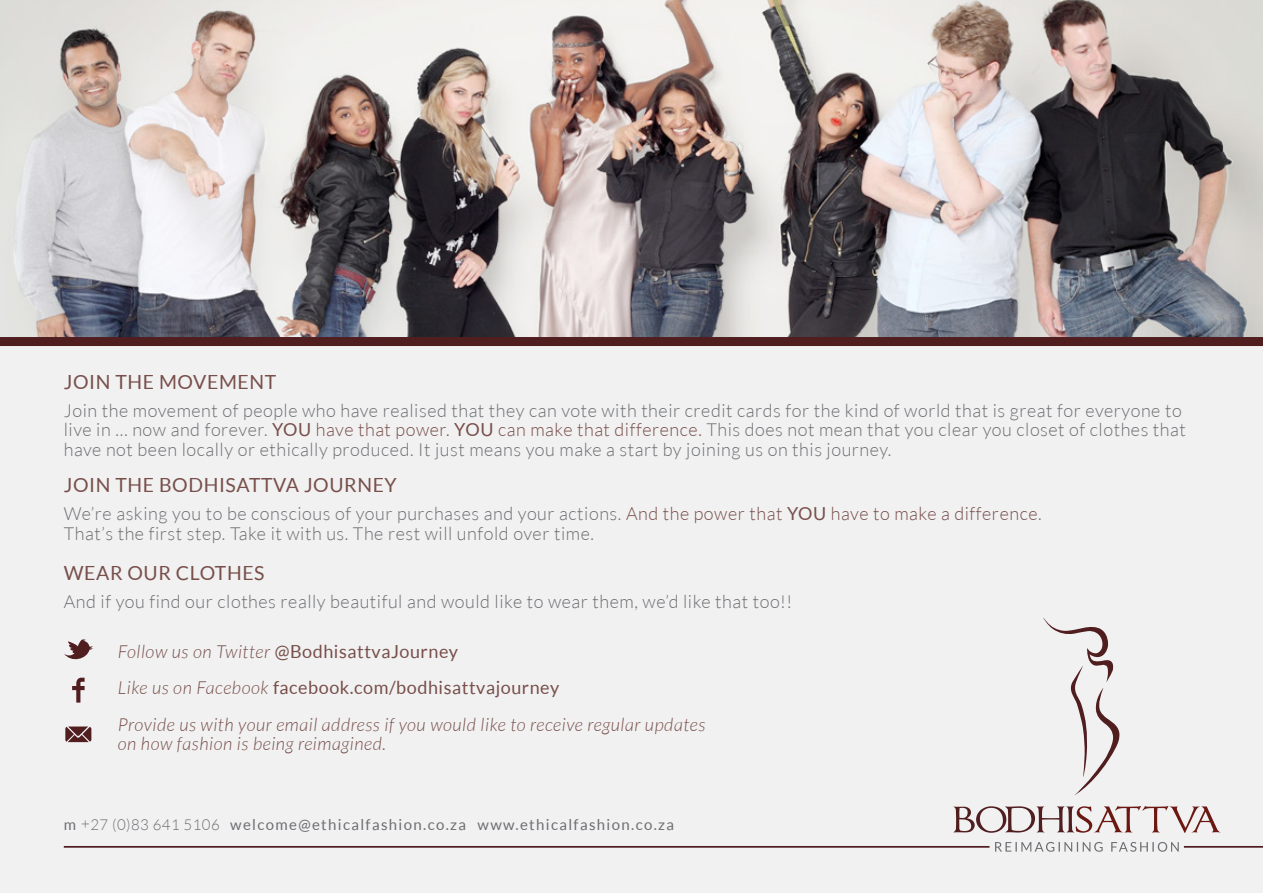
<style>
.page{position:relative;width:1263px;height:893px;background:#f1f1f2}
.page>*{position:absolute;margin:0;border:0;box-sizing:border-box;transform-origin:0 0}
.t1{font:19.5px "Lato";letter-spacing:.03em;color:#784f4a}
.t2{font:300 18px/19.5px "Lato";letter-spacing:.03em;color:#6d6e71}
.t3{font:italic 300 18px/36.5px "Lato";letter-spacing:.03em;color:#784f4a}
.t4{font:300 18px "Lato";letter-spacing:.03em;color:#784f4a}
.t5{font:15px "Lato";color:#6d6e71}
.s1{font-weight:400;color:#784f4a}
.s2{color:#784f4a}
.s3{color:#6d6e71}
.s4{font-weight:400;font-style:normal}
.s5{font-weight:400}
.s6{font-weight:300}
</style>
<div class="page">
<img style="left:0;top:0;width:1263px;height:337px">
<div style="left:0;top:337px;width:1263px;height:9px;background:#511e20"></div>
<svg style="left:64px;top:639px;width:29px;height:21px"></svg>
<svg style="left:72px;top:678px;width:13px;height:25px"></svg>
<svg style="left:65px;top:726px;width:26px;height:16px"></svg>
<hr style="left:64px;top:846px;width:925px;height:2px;background:#511e20">
<hr style="left:1184px;top:846px;width:79px;height:2px;background:#511e20">
<svg style="left:995px;top:842px;width:184px;height:10px"></svg>
<svg style="left:1043px;top:617px;width:77px;height:178px"></svg>
<svg style="left:953px;top:806px;width:267px;height:27px"></svg>
<p class="t1" style="left:64px;top:371px;width:214px">Join the Movement</p>
<p class="t2" style="left:64px;top:400px;width:1119px">Join the movement of people who have realised that they can vote with their credit cards for the kind of world that is great for everyone to live in … now and forever. <span class="s1">YOU</span></p>
<p class="t2" style="left:64px;top:420px;width:1123px;text-indent:434px"><span class="s2">can make that difference.</span> This does not mean that you clear you closet of clothes that have not been locally or ethically produced. It just means you make a start by joining us on this journey.</p>
<p class="t1" style="left:64px;top:474px;width:13px">JOIN</p>
<p class="t1" style="left:115px;top:474px;width:14px">THE</p>
<p class="t1" style="left:159px;top:474px;width:27px">BODHISATTVA</p>
<p class="t1" style="left:304px;top:474px;width:15px">JOURNEY</p>
<p class="t2" style="left:64px;top:504px;width:737px">We’re asking you to be conscious of your purchases and your actions. <span class="s2">And the power that</span> <span class="s1">YOU</span></p>
<p class="t4" style="left:831px;top:504px;width:212px">have to make a difference<span class="s3">.</span></p>
<p class="t2" style="left:64px;top:523px;width:532px">That’s the first step. Take it with us. The rest will unfold over time.</p>
<p class="t1" style="left:64px;top:562px;width:202px">Wear Our Clothes</p>
<p class="t2" style="left:64px;top:592px;width:730px">And if you find our clothes really beautiful and would like to wear them, we’d like that too!!</p>
<p class="t3" style="left:118px;top:633px;width:589px">Follow us on Twitter <span class="s4">@BodhisattvaJourney<br></span>Like us on Facebook <span class="s4">facebook.com/bodhisattvajourney<br></span>Provide us with your email address if you would like to receive regular updates</p>
<p class="t3" style="left:118px;top:726px;width:270px">on how fashion is being reimagined.</p>
<p class="t4" style="left:316px;top:420px;width:152px">have that power. <span class="s5">YOU</span></p>
<p class="t5" style="left:64px;top:816px;width:612px">m <span class="s6">+27 (0)83 641 5106</span> welcome@ethicalfashion.co.za www.ethicalfashion.co.za</p>
</div>
